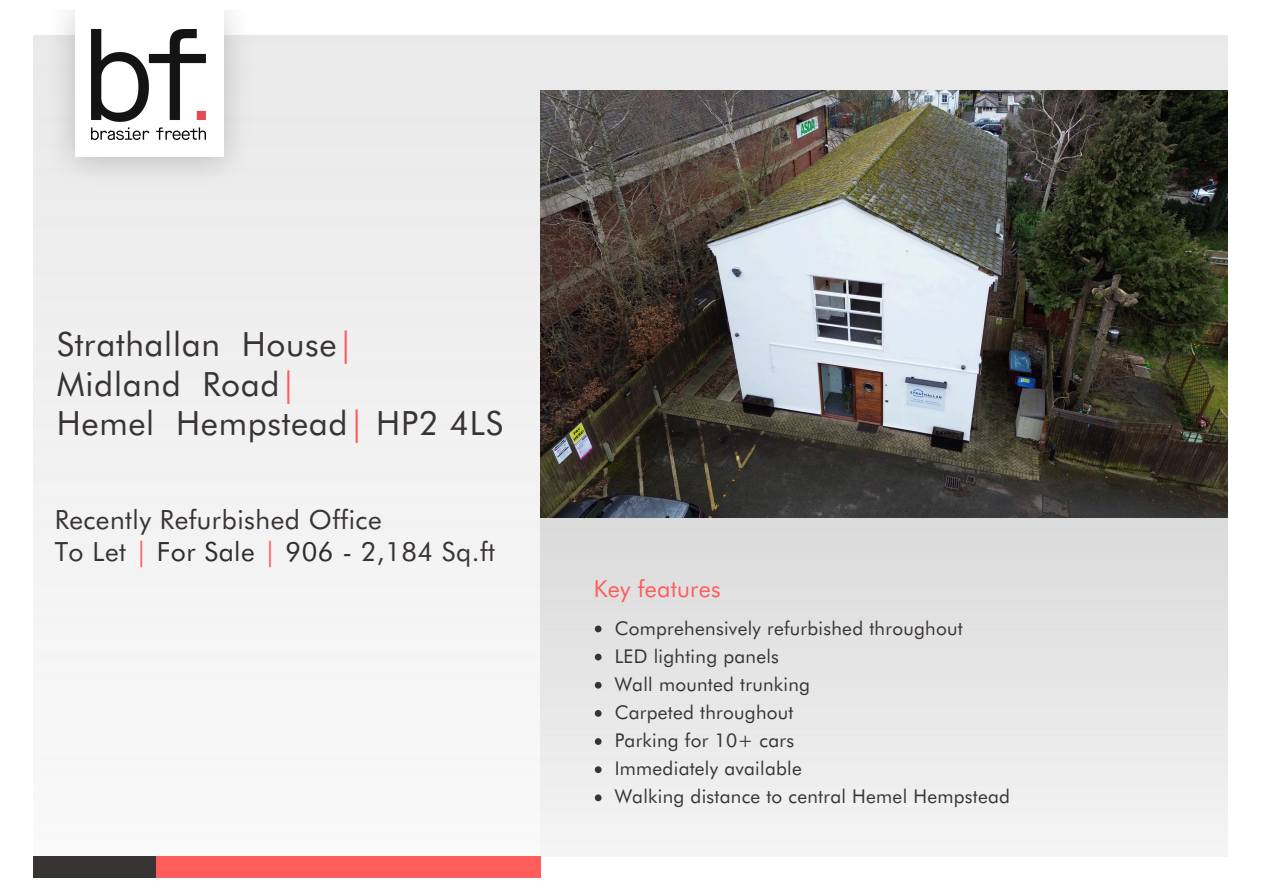
<style>
.page{position:relative;width:1263px;height:894px;background:#fff}
.page>*{position:absolute;margin:0;border:0;box-sizing:border-box;transform-origin:0 0}
.t1{font:33.45px/39.3px "Futura BT";letter-spacing:.02em;color:#393434}
.t2{font:26.55px/31.5px "Futura BT";letter-spacing:.02em;color:#393434}
.t3{font:23.4px "Futura BT";letter-spacing:.01em;color:#ff5c5c}
.t4{font:18.9px "Futura BT";letter-spacing:.015em;color:#393434}
.s1{color:#ff5c5c}
.s2{color:#2e2e2e}
</style>
<div class="page">
<div style="left:113px;top:856px;width:427px;height:21px;background:#ff5c5c"></div>
<div style="left:33px;top:856px;width:122px;height:21px;background:#393434"></div>
<div style="left:75px;top:8px;width:148px;height:149px;background:#fff"></div>
<img style="left:92px;top:29px;width:113px;height:111px">
<img style="left:540px;top:90px;width:688px;height:766px">
<svg style="left:595px;top:625px;width:7px;height:7px"></svg>
<svg style="left:595px;top:653px;width:7px;height:7px"></svg>
<svg style="left:595px;top:681px;width:7px;height:7px"></svg>
<svg style="left:595px;top:709px;width:7px;height:7px"></svg>
<svg style="left:595px;top:738px;width:7px;height:6px"></svg>
<svg style="left:595px;top:766px;width:7px;height:6px"></svg>
<svg style="left:595px;top:794px;width:7px;height:7px"></svg>
<p class="t1" style="left:57px;top:322px;width:448px">Strathallan House<span class="s1">|<br></span>Midland Road<span class="s1">|<br></span>Hemel Hempstead<span class="s1">|</span> HP2 4LS</p>
<p class="t2" style="left:55px;top:502px;width:442px">Recently Refurbished Office<br>To Let <span class="s1">|</span> <span class="s2">For Sale</span> <span class="s1">|</span> <span class="s2">906 -</span> 2,184 Sq.ft</p>
<h3 class="t3" style="left:594px;top:571px;width:128px">Key features</h3>
<p class="t4" style="left:615px;top:613px;width:350px">Comprehensively refurbished throughout</p>
<p class="t4" style="left:615px;top:641px;width:166px">LED lighting panels</p>
<p class="t4" style="left:615px;top:670px;width:197px">Wall mounted trunking</p>
<p class="t4" style="left:615px;top:698px;width:180px">Carpeted throughout</p>
<p class="t4" style="left:615px;top:726px;width:181px">Parking for 10+ cars</p>
<p class="t4" style="left:615px;top:754px;width:189px">Immediately available</p>
<p class="t4" style="left:615px;top:782px;width:397px">Walking distance to central Hemel Hempstead</p>
</div>
